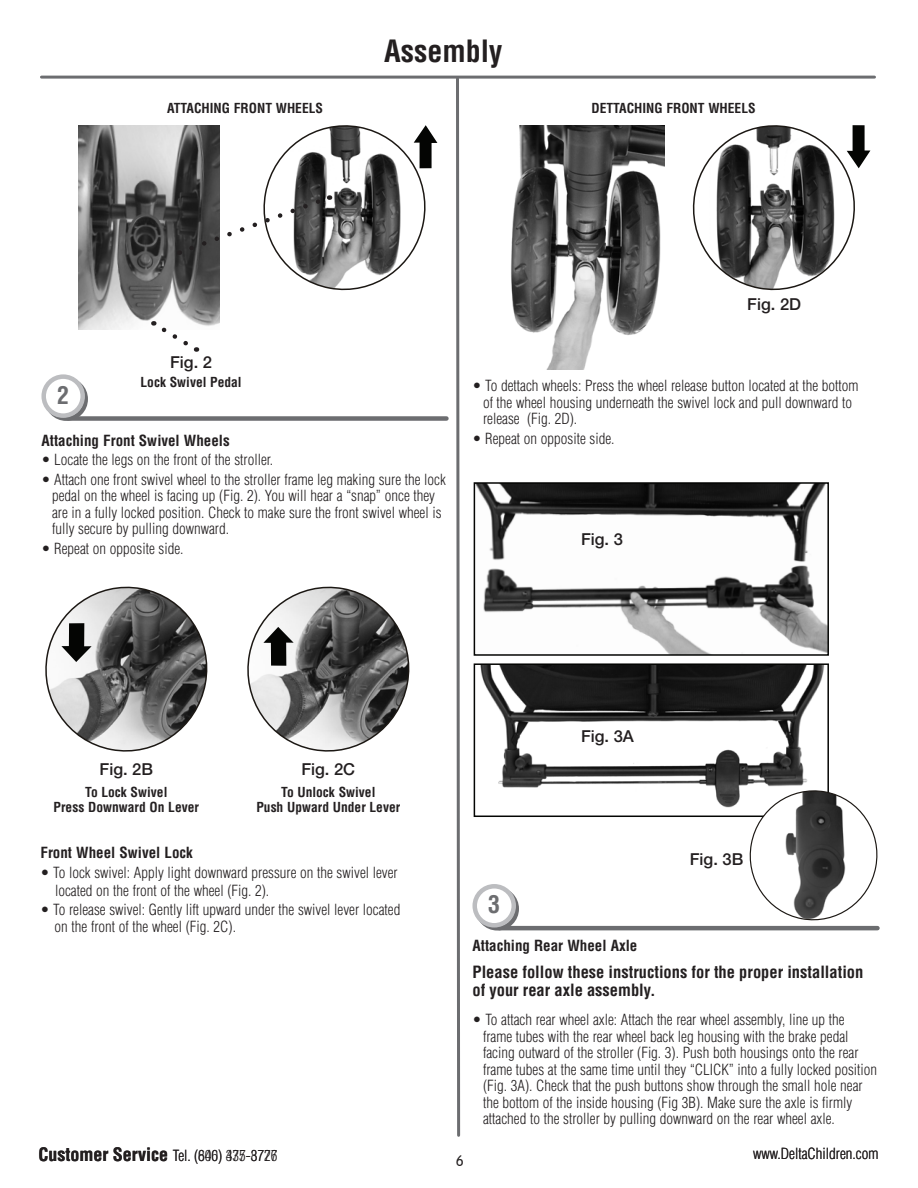
<style>
.page{position:relative;width:918px;height:1188px;background:#fff}
.page>*{position:absolute;margin:0;border:0;box-sizing:border-box;transform-origin:0 0}
.Headers{font:700 condensed 30px "Helvetica LT Std";color:#231f20}
.t1{font:700 condensed 24px "Helvetica LT Std";color:#6c6d70}
.Body_Copy{font:700 condensed 18px "Helvetica LT Std";color:#231f20}
.t2{font:700 condensed 16.5px "Helvetica LT Std";color:#231f20}
.t3{font:500 16.5px "Helvetica Neue LT Std";color:#231f20}
.Bullets{font:300 condensed 15px/16.5px "Helvetica LT Std";color:#231f20}
.Bullets-2{font:700 condensed 15px "Helvetica LT Std";color:#231f20}
.Body_Copy-2{font:300 condensed 15px "Helvetica LT Std";color:#231f20}
.t4{font:300 15px "VAG Rounded";color:#231f20}
.Callouts{font:700 condensed 13.5px "Helvetica LT Std";color:#231f20}
</style>
<div class="page">
<hr style="left:41px;top:76px;width:834px;height:3px;background:#6c6d70">
<svg style="left:454px;top:78px;width:8px;height:1059px"></svg>
<div style="left:68px;top:416px;width:378px;height:5px;background:#6c6d70"></div>
<svg style="left:47px;top:380px;width:39px;height:39px"></svg>
<div style="left:44px;top:377px;width:44px;height:44px;border:4px solid #6c6d70;border-radius:50%"></div>
<svg style="left:44px;top:377px;width:39px;height:39px"></svg>
<div style="left:41px;top:374px;width:44px;height:44px;border:4px solid #bcbdc0;border-radius:50%"></div>
<hr style="left:499px;top:926px;width:378px;height:4px;background:#6c6d70">
<svg style="left:478px;top:889px;width:39px;height:39px"></svg>
<div style="left:476px;top:887px;width:43px;height:44px;border:4px solid #6c6d70;border-radius:50%"></div>
<svg style="left:475px;top:886px;width:39px;height:39px"></svg>
<div style="left:472px;top:884px;width:44px;height:44px;border:4px solid #bcbdc0;border-radius:50%"></div>
<svg style="left:45px;top:586px;width:163px;height:166px"></svg>
<svg style="left:247px;top:586px;width:163px;height:166px"></svg>
<img style="left:477px;top:485px;width:349px;height:168px">
<div style="left:474px;top:482px;width:355px;height:174px;border:2px solid #040503"></div>
<img style="left:480px;top:666px;width:345px;height:142px">
<div style="left:474px;top:663px;width:355px;height:154px;border:2px solid #040503"></div>
<img style="left:511px;top:125px;width:153px;height:244px">
<svg style="left:692px;top:125px;width:178px;height:166px"></svg>
<img style="left:79px;top:125px;width:140px;height:204px">
<svg style="left:186px;top:125px;width:251px;height:171px"></svg>
<svg style="left:153px;top:321px;width:44px;height:31px"></svg>
<svg style="left:744px;top:784px;width:134px;height:137px"></svg>
<p class="Callouts" style="left:167px;top:100px;width:157px">ATTACHING FRONT WHEELS</p>
<p class="Headers" style="left:384px;top:32px;width:120px">Assembly</p>
<p class="t3" style="left:170px;top:352px;width:43px">Fig. 2</p>
<p class="Callouts" style="left:591px;top:100px;width:166px">DETTACHING FRONT WHEELS</p>
<p class="t3" style="left:747px;top:295px;width:55px">Fig. 2D</p>
<p class="t1" style="left:57px;top:380px;width:13px">2</p>
<p class="Callouts" style="left:141px;top:374px;width:103px">Lock Swivel Pedal</p>
<p class="Bullets-2" style="left:42px;top:431px;width:190px">Attaching Front Swivel Wheels</p>
<p class="Bullets" style="left:42px;top:451px;width:233px">• Locate the legs on the front of the stroller.</p>
<p class="Bullets" style="left:52px;top:471px;width:395px;text-indent:-10px">• Attach one front swivel wheel to the stroller frame leg making sure the lock pedal on the wheel is facing up (Fig. 2). You will hear a “snap” once they are in a fully locked position. Check to make sure the front swivel wheel is fully secure by pulling downward.</p>
<p class="Bullets" style="left:42px;top:540px;width:144px">• Repeat on opposite side.</p>
<p class="Bullets" style="left:483px;top:378px;width:377px;text-indent:-10px">• To dettach wheels: Press the wheel release button located at the bottom of the wheel housing underneath the swivel lock and pull downward to release (Fig. 2D).</p>
<p class="Bullets" style="left:473px;top:430px;width:144px">• Repeat on opposite side.</p>
<p class="t3" style="left:581px;top:530px;width:43px">Fig. 3</p>
<p class="t3" style="left:100px;top:759px;width:55px">Fig. 2B</p>
<p class="Callouts" style="left:85px;top:784px;width:84px">To Lock Swivel</p>
<p class="Callouts" style="left:54px;top:799px;width:147px">Press Downward On Lever</p>
<p class="t3" style="left:301px;top:759px;width:55px">Fig. 2C</p>
<p class="Callouts" style="left:281px;top:784px;width:96px">To Unlock Swivel</p>
<p class="Callouts" style="left:256px;top:799px;width:145px">Push Upward Under Lever</p>
<p class="Bullets-2" style="left:41px;top:843px;width:154px">Front Wheel Swivel Lock</p>
<p class="Bullets" style="left:40px;top:864px;width:359px">• To lock swivel: Apply light downward pressure on the swivel lever</p>
<p class="Bullets" style="left:55px;top:882px;width:216px">located on the front of the wheel (Fig. 2).</p>
<p class="Bullets" style="left:55px;top:901px;width:347px;text-indent:-14px">• To release swivel: Gently lift upward under the swivel lever located on the front of the wheel (Fig. 2C).</p>
<p class="t3" style="left:581px;top:726px;width:54px">Fig. 3A</p>
<p class="t3" style="left:690px;top:850px;width:55px">Fig. 3B</p>
<p class="t1" style="left:488px;top:890px;width:13px">3</p>
<p class="Bullets-2" style="left:472px;top:936px;width:166px">Attaching Rear Wheel Axle</p>
<p class="t2" style="left:472px;top:962px;width:392px">Please follow these instructions for the proper installation</p>
<p class="t2" style="left:472px;top:980px;width:185px">of your rear axle assembly.</p>
<p class="Bullets" style="left:483px;top:1012px;width:396px;text-indent:-10px">• To attach rear wheel axle: Attach the rear wheel assembly, line up the frame tubes with the rear wheel back leg housing with the brake pedal facing outward of the stroller (Fig. 3). Push both housings onto the rear frame tubes at the same time until they “CLICK” into a fully locked position (Fig. 3A). Check that the push buttons show through the small hole near the bottom of the inside housing (Fig 3B). Make sure the axle is firmly attached to the stroller by pulling downward on the rear wheel axle.</p>
<p class="Body_Copy" style="left:38px;top:1143px;width:131px">Customer Service</p>
<p class="Bullets" style="left:198px;top:1147px;width:81px">646 435 8 26</p>
<p class="Body_Copy-2" style="left:173px;top:1146px;width:106px">Tel. (800) 377-3777</p>
<p class="Body_Copy-2" style="left:753px;top:1144px;width:127px">www.DeltaChildren.com</p>
<p class="t4" style="left:456px;top:1152px;width:10px">6</p>
</div>
